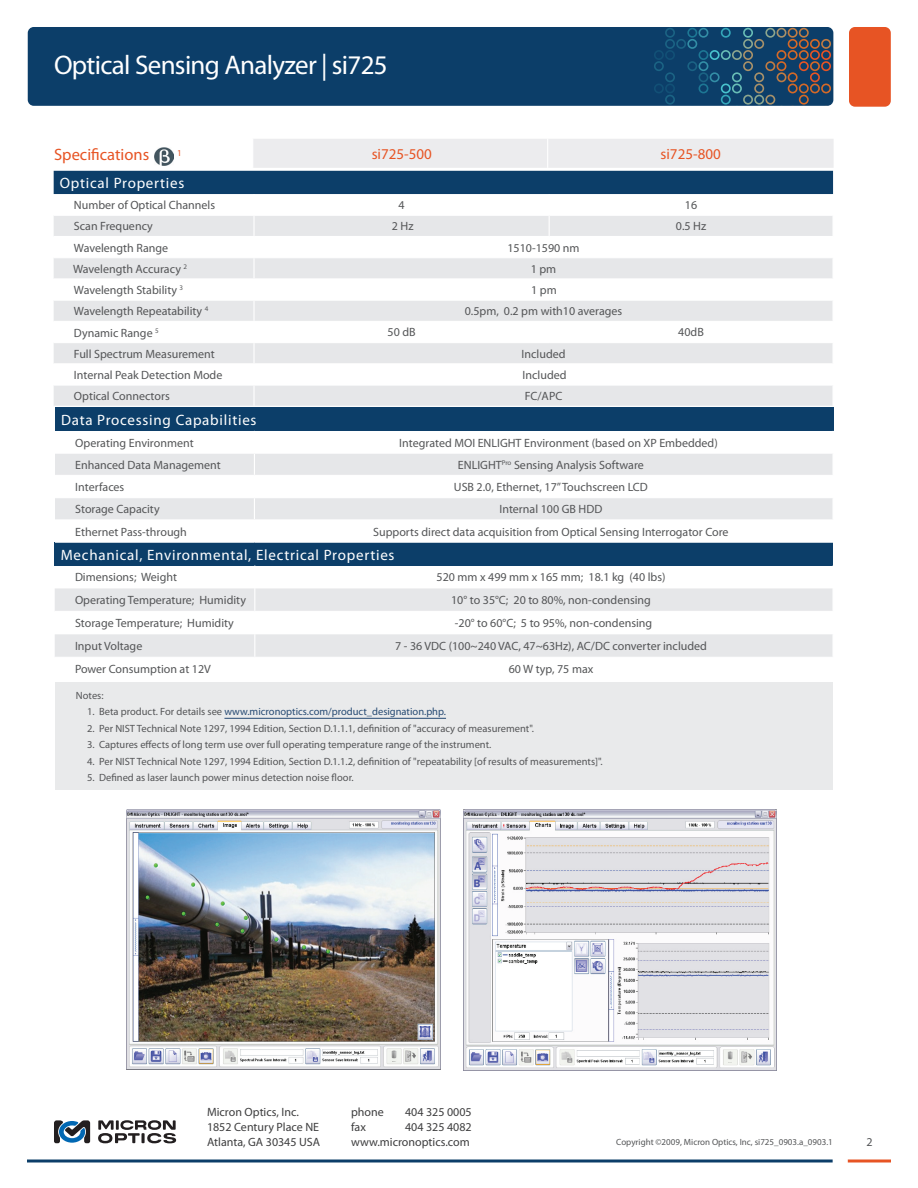
<style>
.page{position:relative;width:918px;height:1188px;background:#fff}
.page>*{position:absolute;margin:0;border:0;box-sizing:border-box;transform-origin:0 0}
.t1{font:27px "Myriad Pro";letter-spacing:-.025em;color:#fff}
.t2{font:16.5px "Myriad Pro";color:#e75424}
.t3{font:15px "Myriad Pro";letter-spacing:.05em;color:#fff}
.t4{font:15px "Myriad Pro";color:#e75424}
.t5{font:12px "Myriad Pro";color:#545557}
.t6{font:12px/15px "Myriad Pro";color:#3e3e3f}
.t7{font:10.5px "Myriad Pro";color:#545557}
.t8{font:10.5px "Myriad Pro";color:#264a73}
.t9{font:9px "Myriad Pro";color:#545557}
.t10{font:9px "Myriad Pro";color:#e75424}
.s1{color:#545557}
</style>
<div class="page">
<hr style="left:848px;top:1160px;width:43px;height:2px;background:#e75424">
<hr style="left:27px;top:1160px;width:806px;height:2px;background:#0c3e69">
<svg style="left:98px;top:1120px;width:78px;height:23px"></svg>
<svg style="left:54px;top:1120px;width:36px;height:23px"></svg>
<div style="left:28px;top:27px;width:805px;height:79px;background:#0c3e69;border-radius:6px"></div>
<div style="left:654px;top:84px;width:10px;height:9px;border:2px solid #125076;border-radius:50%"></div>
<div style="left:710px;top:72px;width:10px;height:10px;border:2px solid #338ea6;border-radius:50%"></div>
<svg style="left:664px;top:72px;width:45px;height:34px"></svg>
<svg style="left:720px;top:27px;width:112px;height:79px"></svg>
<div style="left:721px;top:50px;width:10px;height:10px;border:2px solid #68bdb6;border-radius:50%"></div>
<div style="left:710px;top:50px;width:10px;height:10px;border:2px solid #49c3ce;border-radius:50%"></div>
<div style="left:699px;top:28px;width:9px;height:10px;border:2px solid #338ea6;border-radius:50%"></div>
<div style="left:721px;top:28px;width:10px;height:10px;border:2px solid #34a6b9;border-radius:50%"></div>
<div style="left:654px;top:61px;width:10px;height:10px;border:2px solid #1b6384;border-radius:50%"></div>
<div style="left:699px;top:61px;width:9px;height:10px;border:2px solid #338ea6;border-radius:50%"></div>
<div style="left:699px;top:50px;width:9px;height:10px;border:2px solid #1d7794;border-radius:50%"></div>
<div style="left:687px;top:61px;width:10px;height:10px;border:2px solid #1b6384;border-radius:50%"></div>
<svg style="left:654px;top:27px;width:43px;height:33px"></svg>
<div style="left:849px;top:27px;width:42px;height:80px;background:#e75424;border-radius:6px"></div>
<svg style="left:54px;top:258px;width:778px;height:148px;fill:#e6e7e9"></svg>
<hr style="left:253px;top:258px;width:2px;height:20px;background:#fff">
<hr style="left:54px;top:278px;width:200px;height:1px;background:#fff">
<hr style="left:254px;top:278px;width:295px;height:1px;background:#fff">
<hr style="left:549px;top:278px;width:285px;height:1px;background:#fff">
<hr style="left:54px;top:300px;width:200px;height:1px;background:#fff">
<hr style="left:254px;top:300px;width:295px;height:1px;background:#fff">
<hr style="left:253px;top:301px;width:2px;height:20px;background:#fff">
<hr style="left:549px;top:300px;width:285px;height:1px;background:#fff">
<hr style="left:54px;top:321px;width:200px;height:1px;background:#fff">
<hr style="left:254px;top:321px;width:295px;height:1px;background:#fff">
<hr style="left:253px;top:322px;width:2px;height:20px;background:#fff">
<hr style="left:549px;top:321px;width:285px;height:1px;background:#fff">
<svg style="left:549px;top:322px;width:1px;height:20px"></svg>
<hr style="left:54px;top:342px;width:200px;height:1px;background:#fff">
<hr style="left:254px;top:342px;width:295px;height:1px;background:#fff">
<hr style="left:253px;top:343px;width:2px;height:20px;background:#fff">
<hr style="left:549px;top:342px;width:285px;height:1px;background:#fff">
<hr style="left:54px;top:363px;width:200px;height:1px;background:#fff">
<hr style="left:254px;top:363px;width:295px;height:1px;background:#fff">
<hr style="left:549px;top:363px;width:285px;height:1px;background:#fff">
<hr style="left:54px;top:384px;width:200px;height:2px;background:#fff">
<hr style="left:254px;top:384px;width:295px;height:2px;background:#fff">
<hr style="left:253px;top:386px;width:2px;height:20px;background:#fff">
<hr style="left:549px;top:384px;width:285px;height:2px;background:#fff">
<svg style="left:54px;top:139px;width:780px;height:97px"></svg>
<div style="left:55px;top:542px;width:778px;height:24px;background:#0c3e69"></div>
<svg style="left:55px;top:588px;width:777px;height:69px;fill:#e6e7e9"></svg>
<hr style="left:55px;top:611px;width:200px;height:1px;background:#fff">
<hr style="left:255px;top:611px;width:579px;height:1px;background:#fff">
<svg style="left:254px;top:588px;width:1px;height:69px"></svg>
<div style="left:56px;top:682px;width:777px;height:108px;background:#e9eaeb"></div>
<hr style="left:224px;top:718px;width:222px;height:1px;background:#264a73">
<img style="left:155px;top:148px;width:19px;height:18px">
<div style="left:55px;top:408px;width:778px;height:23px;background:#0c3e69"></div>
<svg style="left:55px;top:454px;width:777px;height:65px;fill:#e6e7e9"></svg>
<hr style="left:55px;top:475px;width:199px;height:1px;background:#fff">
<hr style="left:254px;top:475px;width:580px;height:1px;background:#fff">
<hr style="left:55px;top:497px;width:199px;height:1px;background:#fff">
<hr style="left:254px;top:497px;width:580px;height:1px;background:#fff">
<svg style="left:254px;top:454px;width:1px;height:65px"></svg>
<hr style="left:55px;top:542px;width:199px;height:1px;background:#fff">
<hr style="left:254px;top:542px;width:580px;height:1px;background:#fff">
<img style="left:126px;top:809px;width:315px;height:261px">
<img style="left:464px;top:809px;width:312px;height:261px">
<h1 class="t1" style="left:54px;top:48px;width:335px">Optical Sensing Analyzer | si725</h1>
<h2 class="t2" style="left:54px;top:144px;width:97px">Specifications</h2>
<p class="t10" style="left:177px;top:147px;width:6px">1</p>
<p class="t4" style="left:372px;top:145px;width:62px">si725-500</p>
<p class="t4" style="left:661px;top:145px;width:62px">si725-800</p>
<p class="t3" style="left:60px;top:174px;width:126px">Optical Properties</p>
<p class="t5" style="left:74px;top:198px;width:143px">Number of Optical Channels</p>
<p class="t5" style="left:399px;top:198px;width:8px">4</p>
<p class="t5" style="left:685px;top:198px;width:14px">16</p>
<p class="t5" style="left:74px;top:219px;width:80px">Scan Frequency</p>
<p class="t5" style="left:392px;top:219px;width:23px">2 Hz</p>
<p class="t5" style="left:676px;top:219px;width:32px">0.5 Hz</p>
<p class="t5" style="left:74px;top:240px;width:96px">Wavelength Range</p>
<p class="t5" style="left:507px;top:240px;width:74px">1510-1590 nm</p>
<p class="t5" style="left:73px;top:261px;width:116px">Wavelength Accuracy <sup>2</sup></p>
<p class="t5" style="left:531px;top:261px;width:27px">1 pm</p>
<p class="t5" style="left:74px;top:283px;width:111px">Wavelength Stability <sup>3</sup></p>
<p class="t5" style="left:531px;top:283px;width:27px">1 pm</p>
<p class="t5" style="left:74px;top:304px;width:136px">Wavelength Repeatability <sup>4</sup></p>
<p class="t5" style="left:465px;top:304px;width:159px">0.5pm, 0.2 pm with10 averages</p>
<p class="t5" style="left:74px;top:325px;width:86px">Dynamic Range <sup>5</sup></p>
<p class="t5" style="left:388px;top:325px;width:30px">50 dB</p>
<p class="t5" style="left:678px;top:325px;width:27px">40dB</p>
<p class="t5" style="left:74px;top:346px;width:142px">Full Spectrum Measurement</p>
<p class="t5" style="left:522px;top:346px;width:46px">Included</p>
<p class="t5" style="left:74px;top:368px;width:150px">Internal Peak Detection Mode</p>
<p class="t5" style="left:523px;top:368px;width:46px">Included</p>
<p class="t5" style="left:74px;top:389px;width:97px">Optical Connectors</p>
<p class="t5" style="left:525px;top:389px;width:39px">FC/APC</p>
<p class="t3" style="left:61px;top:411px;width:197px">Data Processing Capabilities</p>
<p class="t5" style="left:75px;top:435px;width:120px">Operating Environment</p>
<p class="t5" style="left:399px;top:435px;width:320px">Integrated MOI ENLIGHT Environment (based on XP Embedded)</p>
<p class="t5" style="left:75px;top:457px;width:147px">Enhanced Data Management</p>
<p class="t5" style="left:458px;top:457px;width:187px">ENLIGHT<sup>Pro</sup> Sensing Analysis Software</p>
<p class="t5" style="left:75px;top:480px;width:51px">Interfaces</p>
<p class="t5" style="left:454px;top:480px;width:195px">USB 2.0, Ethernet, 17” Touchscreen LCD</p>
<p class="t5" style="left:75px;top:502px;width:86px">Storage Capacity</p>
<p class="t5" style="left:499px;top:502px;width:104px">Internal 100 GB HDD</p>
<p class="t5" style="left:75px;top:524px;width:113px">Ethernet Pass-through</p>
<p class="t5" style="left:373px;top:524px;width:357px">Supports direct data acquisition from Optical Sensing Interrogator Core</p>
<p class="t3" style="left:61px;top:545px;width:335px">Mechanical, Environmental, Electrical Properties</p>
<p class="t5" style="left:75px;top:570px;width:104px">Dimensions; Weight</p>
<p class="t5" style="left:437px;top:570px;width:230px">520 mm x 499 mm x 165 mm; 18.1 kg (40 lbs)</p>
<p class="t5" style="left:75px;top:593px;width:173px">Operating Temperature; Humidity</p>
<p class="t5" style="left:451px;top:593px;width:201px">10° to 35°C; 20 to 80%, non-condensing</p>
<p class="t5" style="left:75px;top:616px;width:160px">Storage Temperature; Humidity</p>
<p class="t5" style="left:455px;top:616px;width:199px">-20° to 60°C; 5 to 95%, non-condensing</p>
<p class="t5" style="left:75px;top:639px;width:69px">Input Voltage</p>
<p class="t5" style="left:395px;top:639px;width:313px">7 - 36 VDC (100~240 VAC, 47~63Hz), AC/DC converter included</p>
<p class="t5" style="left:75px;top:662px;width:137px">Power Consumption at 12V</p>
<p class="t5" style="left:509px;top:662px;width:86px">60 W typ, 75 max</p>
<p class="t7" style="left:76px;top:689px;width:29px">Notes:</p>
<p class="t8" style="left:87px;top:705px;width:360px"><span class="s1">1. Beta product. For details see</span> www.micronoptics.com/product_designation.php.</p>
<p class="t7" style="left:87px;top:722px;width:448px">2. Per NIST Technical Note 1297, 1994 Edition, Section D.1.1.1, definition of "accuracy of measurement".</p>
<p class="t7" style="left:87px;top:738px;width:406px">3. Captures effects of long term use over full operating temperature range of the instrument.</p>
<p class="t7" style="left:87px;top:755px;width:517px">4. Per NIST Technical Note 1297, 1994 Edition, Section D.1.1.2, definition of "repeatability [of results of measurements]".</p>
<p class="t7" style="left:87px;top:771px;width:268px">5. Defined as laser launch power minus detection noise floor.</p>
<p class="t6" style="left:207px;top:1104px;width:115px">Micron Optics, Inc.<br>1852 Century Place NE<br>Atlanta, GA 30345 USA</p>
<p class="t6" style="left:351px;top:1104px;width:34px">phone</p>
<p class="t6" style="left:405px;top:1104px;width:68px">404 325 0005</p>
<p class="t6" style="left:351px;top:1119px;width:16px">fax</p>
<p class="t6" style="left:351px;top:1119px;width:122px;text-align:right">404 325 4082 www.micronoptics.com</p>
<p class="t9" style="left:616px;top:1137px;width:218px">Copyright ©2009, Micron Optics, Inc, si725_0903.a_0903.1</p>
<p class="t5" style="left:866px;top:1135px;width:8px">2</p>
</div>
